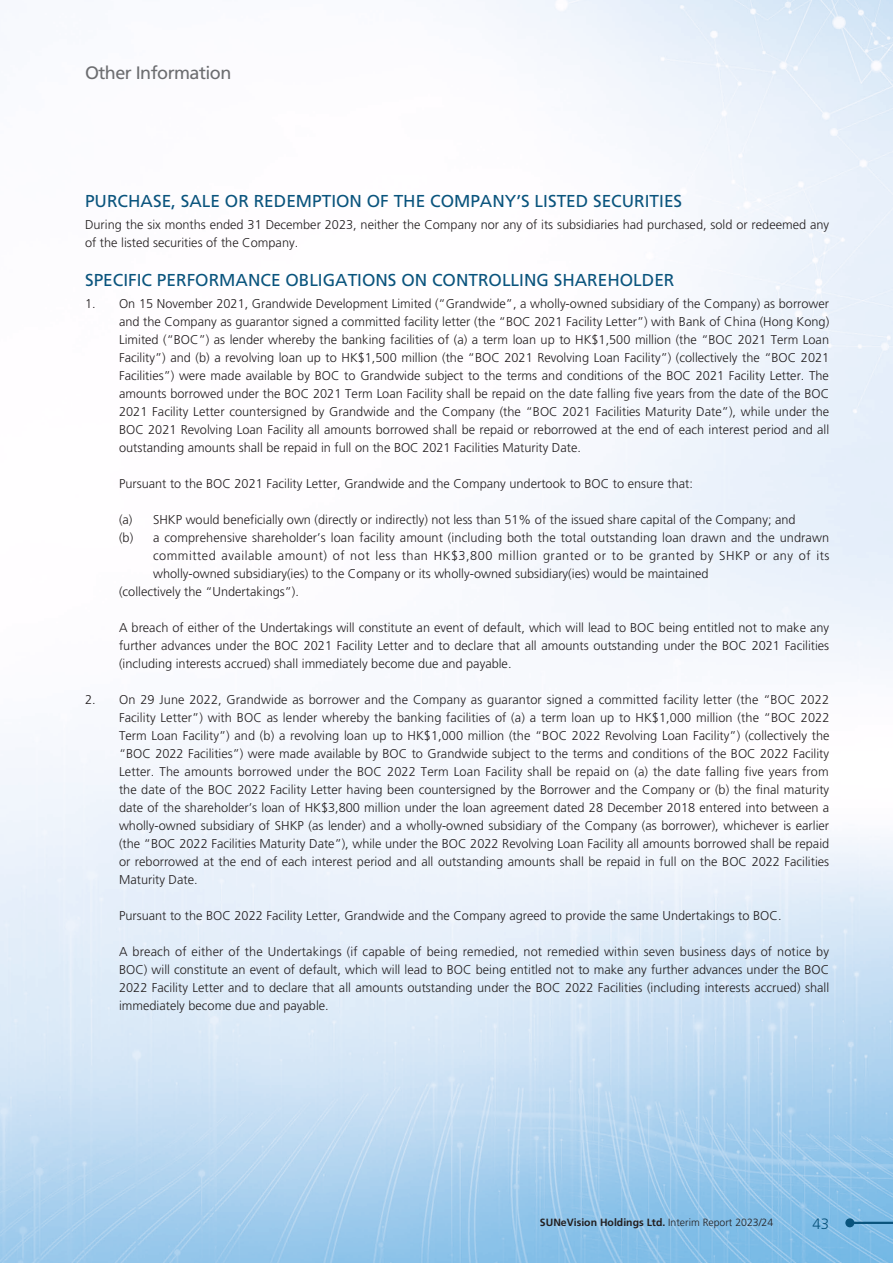
<style>
.page{position:relative;width:893px;height:1263px;background:#fff}
.page>*{position:absolute;margin:0;border:0;box-sizing:border-box;transform-origin:0 0}
.t1{font:18px "Frutiger LT Std";letter-spacing:-.03em;color:#6c6d70}
.t2{font:17.25px "Frutiger LT Std";color:#0a547d}
.t3{font:300 15px "Frutiger LT Std";color:#0a547d}
.t4{font:300 12.75px/18px "Frutiger LT Std";color:#231f20;text-align:justify}
.t5{font:300 12.75px "Frutiger LT Std";letter-spacing:.04em;color:#231f20}
.t6{font:700 10.5px "Frutiger LT Std";color:#231f20}
.s1{font-weight:300}
</style>
<div class="page">
<img style="left:0;top:0;width:893px;height:1263px">
<hr style="left:850px;top:1222px;width:43px;height:2px;background:#0a547d">
<div style="left:845px;top:1218px;width:9px;height:9px;background:#0a547d;border-radius:50%"></div>
<h1 class="t1" style="left:85px;top:62px;width:148px">Other Information</h1>
<h2 class="t2" style="left:85px;top:191px;width:599px">PURCHASE, SALE OR REDEMPTION OF THE COMPANY’S LISTED SECURITIES</h2>
<p class="t4" style="left:85px;top:216px;width:746px">During the six months ended 31 December 2023, neither the Company nor any of its subsidiaries had purchased, sold or redeemed any of the listed securities of the Company.</p>
<h2 class="t2" style="left:85px;top:270px;width:591px">SPECIFIC PERFORMANCE OBLIGATIONS ON CONTROLLING SHAREHOLDER</h2>
<p class="t4" style="left:119px;top:295px;width:712px;text-indent:-34px">1. On 15 November 2021, Grandwide Development Limited (“Grandwide”, a wholly-owned subsidiary of the Company) as borrower and the Company as guarantor signed a committed facility letter (the “BOC 2021 Facility Letter”) with Bank of China (Hong Kong)<br>Limited (“BOC”) as lender whereby the banking facilities of (a) a term loan up to HK$1,500 million (the “BOC 2021 Term Loan Facility”) and (b) a revolving loan up to HK$1,500 million (the “BOC 2021 Revolving Loan Facility”) (collectively the “BOC 2021<br>Facilities”) were made available by BOC to Grandwide subject to the terms and conditions of the BOC 2021 Facility Letter. The amounts borrowed under the BOC 2021 Term Loan Facility shall be repaid on the date falling five years from the date of the BOC 2021 Facility Letter countersigned by Grandwide and the Company (the “BOC 2021 Facilities Maturity Date”), while under the BOC 2021 Revolving Loan Facility all amounts borrowed shall be repaid or reborrowed at the end of each interest period and all outstanding amounts shall be repaid in full on the BOC 2021 Facilities Maturity Date.</p>
<p class="t4" style="left:119px;top:475px;width:575px">Pursuant to the BOC 2021 Facility Letter, Grandwide and the Company undertook to BOC to ensure that:</p>
<p class="t4" style="left:119px;top:511px;width:678px">(a) SHKP would beneficially own (directly or indirectly) not less than 51% of the issued share capital of the Company; and</p>
<p class="t4" style="left:119px;top:529px;width:712px">(b) a comprehensive shareholder’s loan facility amount (including both the total outstanding loan drawn and the undrawn</p>
<p class="t5" style="left:153px;top:549px;width:678px">committed available amount) of not less than HK$3,800 million granted or to be granted by SHKP or any of its</p>
<p class="t4" style="left:153px;top:565px;width:557px">wholly-owned subsidiary(ies) to the Company or its wholly-owned subsidiary(ies) would be maintained</p>
<p class="t4" style="left:119px;top:583px;width:181px">(collectively the “Undertakings”).</p>
<p class="t4" style="left:119px;top:619px;width:712px">A breach of either of the Undertakings will constitute an event of default, which will lead to BOC being entitled not to make any further advances under the BOC 2021 Facility Letter and to declare that all amounts outstanding under the BOC 2021 Facilities (including interests accrued) shall immediately become due and payable.</p>
<p class="t4" style="left:119px;top:691px;width:712px;text-indent:-34px">2. On 29 June 2022, Grandwide as borrower and the Company as guarantor signed a committed facility letter (the “BOC 2022<br>Facility Letter”) with BOC as lender whereby the banking facilities of (a) a term loan up to HK$1,000 million (the “BOC 2022<br>Term Loan Facility”) and (b) a revolving loan up to HK$1,000 million (the “BOC 2022 Revolving Loan Facility”) (collectively the “BOC 2022 Facilities”) were made available by BOC to Grandwide subject to the terms and conditions of the BOC 2022 Facility Letter. The amounts borrowed under the BOC 2022 Term Loan Facility shall be repaid on (a) the date falling five years from the date of the BOC 2022 Facility Letter having been countersigned by the Borrower and the Company or (b) the final maturity date of the shareholder’s loan of HK$3,800 million under the loan agreement dated 28 December 2018 entered into between a wholly-owned subsidiary of SHKP (as lender) and a wholly-owned subsidiary of the Company (as borrower), whichever is earlier (the “BOC 2022 Facilities Maturity Date”), while under the BOC 2022 Revolving Loan Facility all amounts borrowed shall be repaid or reborrowed at the end of each interest period and all outstanding amounts shall be repaid in full on the BOC 2022 Facilities Maturity Date.</p>
<p class="t4" style="left:119px;top:907px;width:664px">Pursuant to the BOC 2022 Facility Letter, Grandwide and the Company agreed to provide the same Undertakings to BOC.</p>
<p class="t4" style="left:119px;top:943px;width:712px">A breach of either of the Undertakings (if capable of being remedied, not remedied within seven business days of notice by BOC) will constitute an event of default, which will lead to BOC being entitled not to make any further advances under the BOC 2022 Facility Letter and to declare that all amounts outstanding under the BOC 2022 Facilities (including interests accrued) shall immediately become due and payable.</p>
<p class="t6" style="left:540px;top:1216px;width:235px">SUNeVision Holdings Ltd. <span class="s1">Interim Report 2023/24</span></p>
<p class="t3" style="left:812px;top:1215px;width:18px">43</p>
</div>
